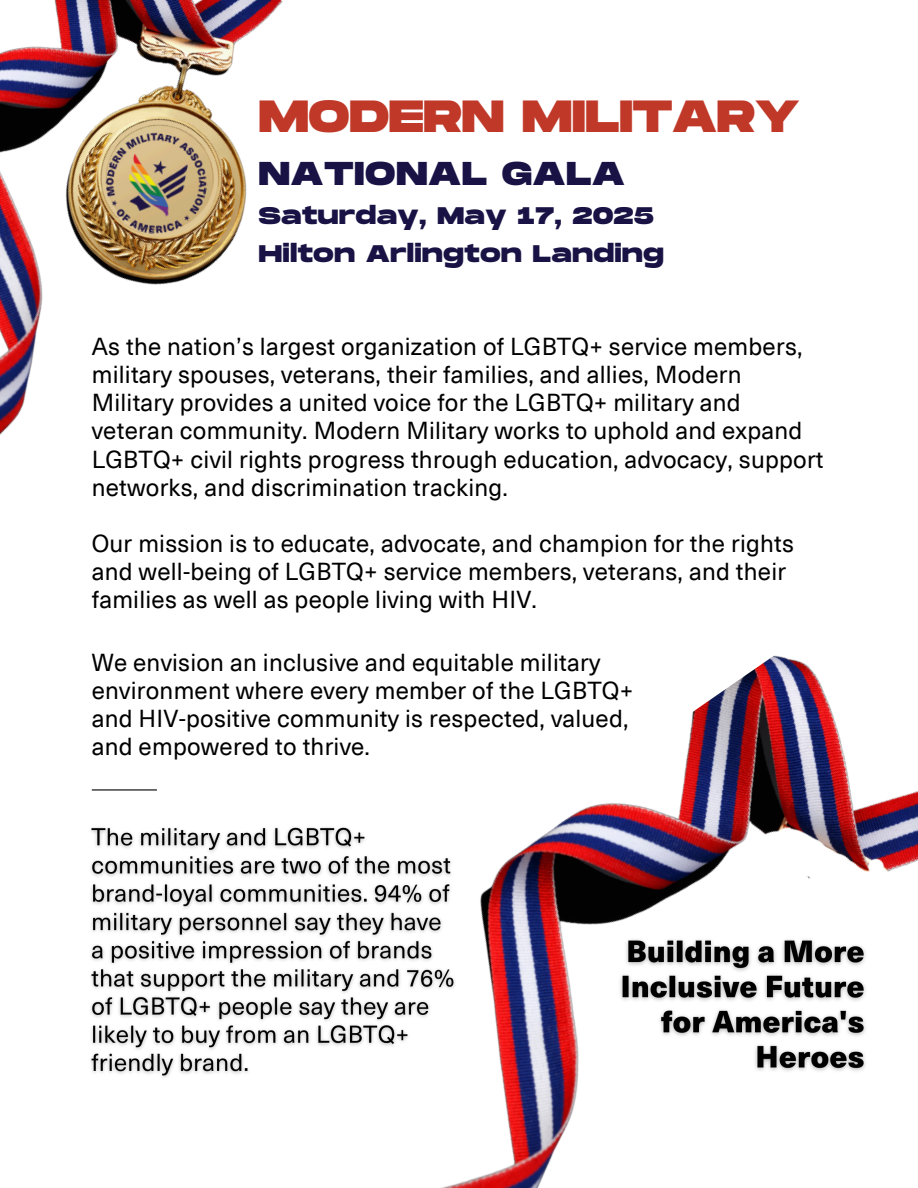
<style>
.page{position:relative;width:918px;height:1188px;background:#fff}
.page>*{position:absolute;margin:0;border:0;box-sizing:border-box;transform-origin:0 0}
.t1{font:800 45px "Monument Extended";color:#c03828}
.t2{font:800 33px "Monument Extended";letter-spacing:.03em;color:#191345}
.t3{font:24px/28.2px "Neue Haas Unica W1 G";letter-spacing:.01em;color:#000}
.t4{font:800 24px/38.2px "Monument Extended";letter-spacing:.03em;color:#191345}
</style>
<div class="page">
<img style="left:0;top:0;width:283px;height:435px">
<img style="left:97px;top:125px;width:119px;height:118px">
<img style="left:441px;top:655px;width:477px;height:533px">
<hr style="left:92px;top:789px;width:65px;height:2px;background:#000">
<img style="left:90px;top:820px;width:371px;height:264px">
<img style="left:613px;top:932px;width:261px;height:145px">
<h2 class="t1" style="left:259px;top:92px;width:542px">MODERN MILITARY</h2>
<p class="t2" style="left:259px;top:155px;width:367px">NATIONAL GALA</p>
<p class="t4" style="left:259px;top:197px;width:407px">Saturday, May 17, 2025<br>Hilton Arlington Landing</p>
<p class="t3" style="left:92px;top:333px;width:733px">As the nation’s largest organization of LGBTQ+ service members, military spouses, veterans, their families, and allies, Modern Military provides a united voice for the LGBTQ+ military and veteran community. Modern Military works to uphold and expand LGBTQ+ civil rights progress through education, advocacy, support networks, and discrimination tracking.</p>
<h1 class="t3" style="left:92px;top:530px;width:704px">Our mission is to educate, advocate, and champion for the rights and well-being of LGBTQ+ service members, veterans, and their families as well as people living with HIV.</h1>
<h4 class="t3" style="left:92px;top:649px;width:543px">We envision an inclusive and equitable military environment where every member of the LGBTQ+ and HIV-positive community is respected, valued, and empowered to thrive.</h4>
</div>
